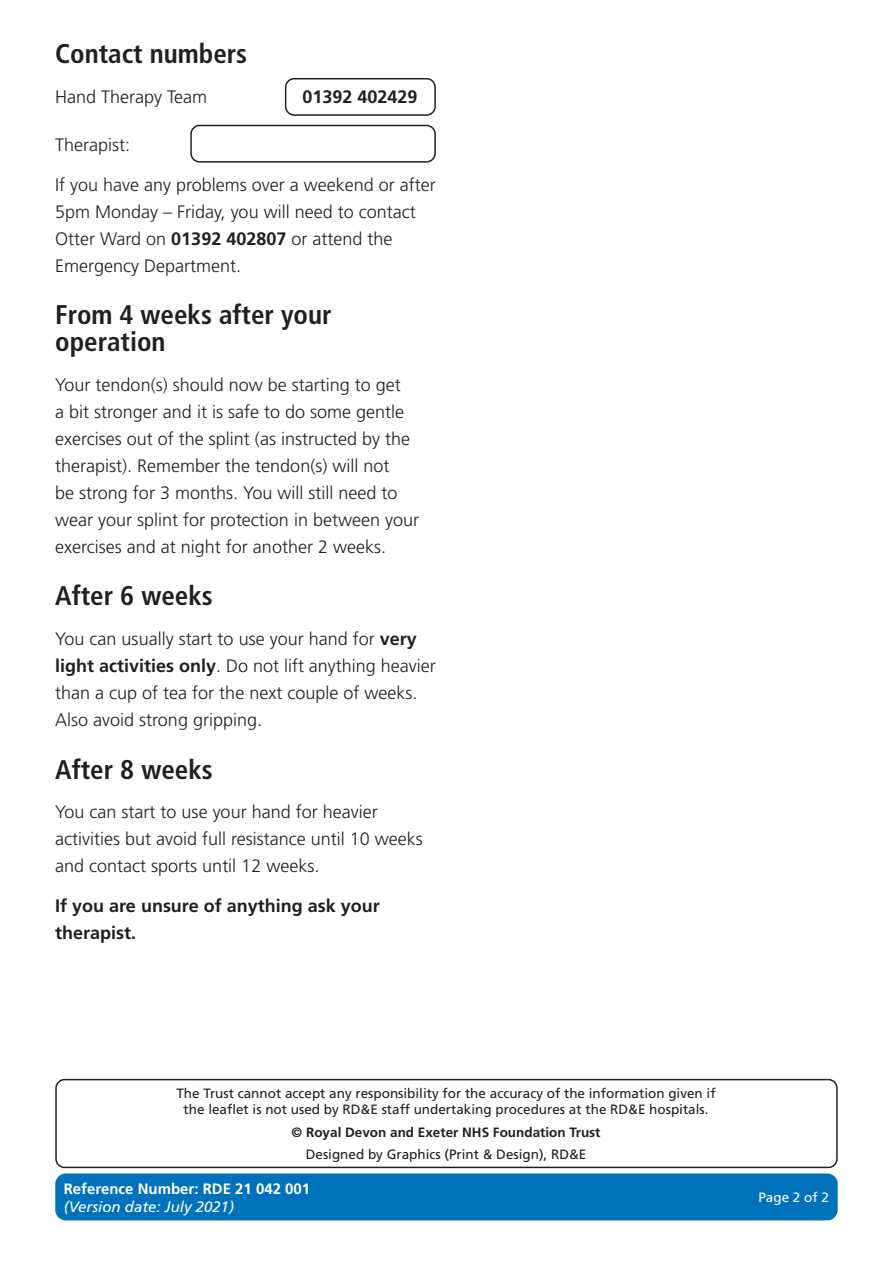
<style>
.page{position:relative;width:893px;height:1263px;background:#fff}
.page>*{position:absolute;margin:0;border:0;box-sizing:border-box;transform-origin:0 0}
.t1{font:700 condensed 27px/27px "Frutiger";color:#231f20}
.t2{font:300 18px/27px "Frutiger";color:#231f20}
.t3{font:700 18px/27px "Frutiger";color:#231f20}
.t4{font:700 15px "Frutiger";color:#fff}
.t5{font:italic 15px "Frutiger";color:#fff}
.t6{font:13.5px/16.2px "Frutiger";color:#231f20;text-align:center}
.t7{font:700 13.5px "Frutiger";color:#231f20}
.t8{font:13.5px "Frutiger";color:#fff}
.s1{font-weight:700}
</style>
<div class="page">
<div style="left:55px;top:1173px;width:783px;height:47px;background:#0072bc;border-radius:11px"></div>
<div style="left:55px;top:1079px;width:783px;height:89px;border:2px solid #231f20;border-radius:9px"></div>
<div style="left:285px;top:78px;width:151px;height:38px;border:2px solid #231f20;border-radius:9px"></div>
<div style="left:190px;top:125px;width:246px;height:38px;border:2px solid #231f20;border-radius:9px"></div>
<h1 class="t1" style="left:55px;top:40px;width:193px">Contact numbers</h1>
<p class="t2" style="left:55px;top:83px;width:154px">Hand Therapy Team</p>
<p class="t3" style="left:302px;top:83px;width:117px">01392 402429</p>
<p class="t2" style="left:55px;top:131px;width:77px">Therapist:</p>
<p class="t2" style="left:55px;top:171px;width:382px">If you have any problems over a weekend or after 5pm Monday – Friday, you will need to contact Otter Ward on <span class="s1">01392 402807</span> or attend the Emergency Department.</p>
<h1 class="t1" style="left:55px;top:301px;width:278px">From 4 weeks after your operation</h1>
<p class="t2" style="left:55px;top:371px;width:365px">Your tendon(s) should now be starting to get<br>a bit stronger and it is safe to do some gentle exercises out of the splint (as instructed by the therapist). Remember the tendon(s) will not<br>be strong for 3 months. You will still need to wear your splint for protection in between your exercises and at night for another 2 weeks.</p>
<h1 class="t1" style="left:55px;top:583px;width:159px">After 6 weeks</h1>
<p class="t2" style="left:55px;top:625px;width:382px">You can usually start to use your hand for <span class="s1">very light activities only</span>. Do not lift anything heavier than a cup of tea for the next couple of weeks.<br>Also avoid strong gripping.</p>
<h1 class="t1" style="left:55px;top:756px;width:159px">After 8 weeks</h1>
<p class="t2" style="left:55px;top:799px;width:369px">You can start to use your hand for heavier activities but avoid full resistance until 10 weeks and contact sports until 12 weeks.</p>
<p class="t3" style="left:55px;top:892px;width:326px">If you are unsure of anything ask your therapist.</p>
<p class="t6" style="left:176px;top:1085px;width:541px">The Trust cannot accept any responsibility for the accuracy of the information given if the leaflet is not used by RD&amp;E staff undertaking procedures at the RD&amp;E hospitals.</p>
<p class="t7" style="left:292px;top:1124px;width:310px">© Royal Devon and Exeter NHS Foundation Trust</p>
<p class="t6" style="left:306px;top:1146px;width:282px">Designed by Graphics (Print &amp; Design), RD&amp;E</p>
<p class="t4" style="left:64px;top:1180px;width:248px">Reference Number: RDE 21 042 001</p>
<p class="t5" style="left:64px;top:1198px;width:172px">(Version date: July 2021)</p>
<p class="t8" style="left:758px;top:1189px;width:72px">Page 2 of 2</p>
</div>
